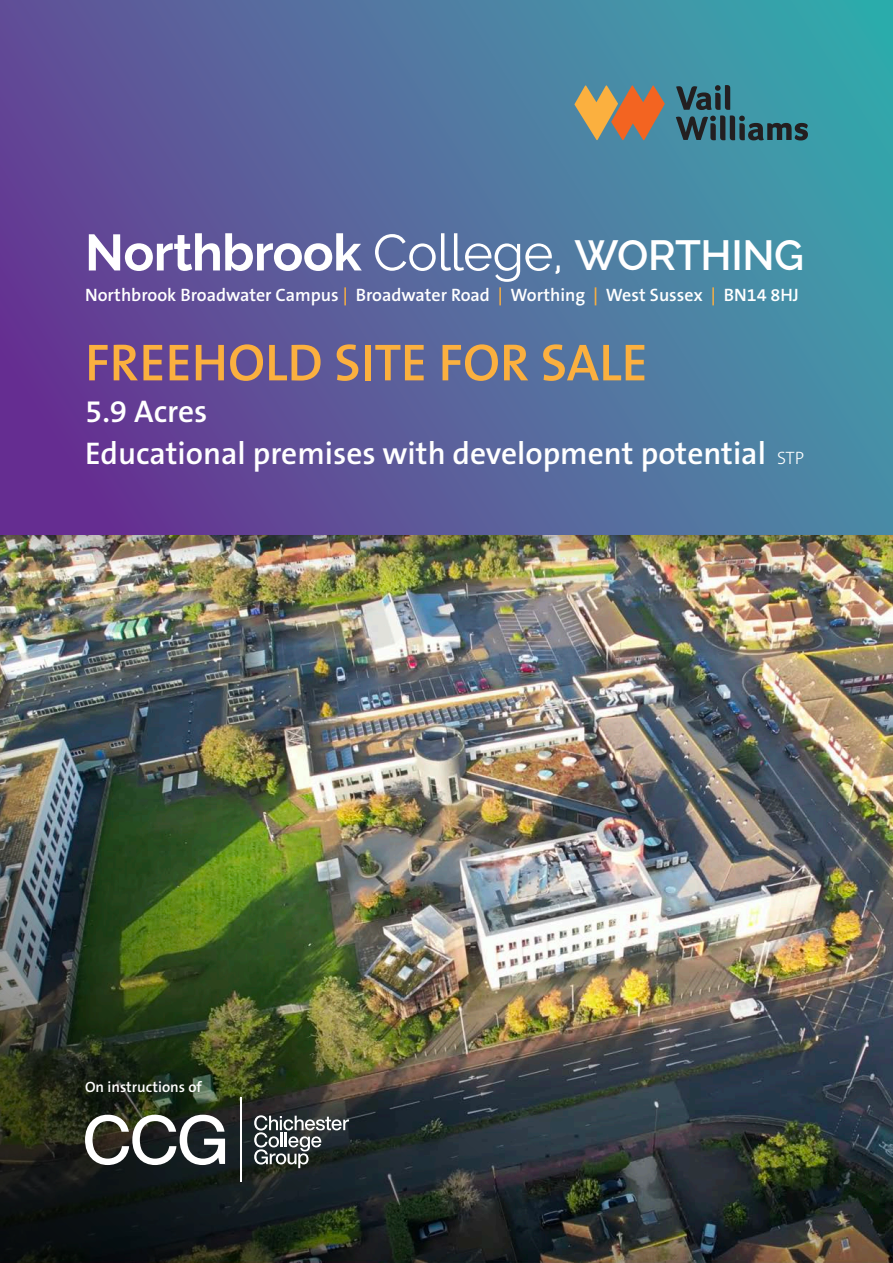
<style>
.page{position:relative;width:893px;height:1263px;background:#fff}
.page>*{position:absolute;margin:0;border:0;box-sizing:border-box;transform-origin:0 0}
.t1{font:600 52.5px "The Sans B6";color:#fbb03f}
.t2{font:700 51px "Raleway";letter-spacing:-.01em;color:#fff}
.t3{font:600 31.5px "The Sans B6";color:#fff}
.t4{font:600 18px "The Sans B6";color:#fff}
.t5{font:600 15px "The Sans B6";color:#fff}
.s1{font-weight:400}
.s2{font-weight:600;font-size:42px}
.s3{color:#fbb03f}
.s4{font-family:"The Sans B3";font-weight:300;font-size:18px}
</style>
<div class="page">
<svg style="left:0;top:0;width:893px;height:536px;background:#546a9e"></svg>
<img style="left:0;top:536px;width:893px;height:727px">
<svg style="left:574px;top:85px;width:91px;height:55px;background:#ac8660"></svg>
<svg style="left:676px;top:85px;width:132px;height:55px;background:#36747f"></svg>
<hr style="left:240px;top:1097px;width:1px;height:85px;background:#fff">
<svg style="left:85px;top:1115px;width:140px;height:50px"></svg>
<svg style="left:254px;top:1115px;width:95px;height:53px;background:#555b5c"></svg>
<p class="t2" style="left:85px;top:223px;width:721px">Northbrook <span class="s1">College,</span> <span class="s2">WORTHING</span></p>
<p class="t4" style="left:85px;top:285px;width:715px">Northbrook Broadwater Campus <span class="s3">|</span> Broadwater Road <span class="s3">|</span> Worthing <span class="s3">|</span> West Sussex <span class="s3">|</span> BN14 8HJ</p>
<p class="t1" style="left:85px;top:335px;width:564px">FREEHOLD SITE FOR SALE</p>
<p class="t3" style="left:85px;top:395px;width:124px">5.9 Acres</p>
<p class="t3" style="left:85px;top:437px;width:721px">Educational premises with development potential <span class="s4">STP</span></p>
<p class="t5" style="left:85px;top:1079px;width:118px">On instructions of</p>
</div>
